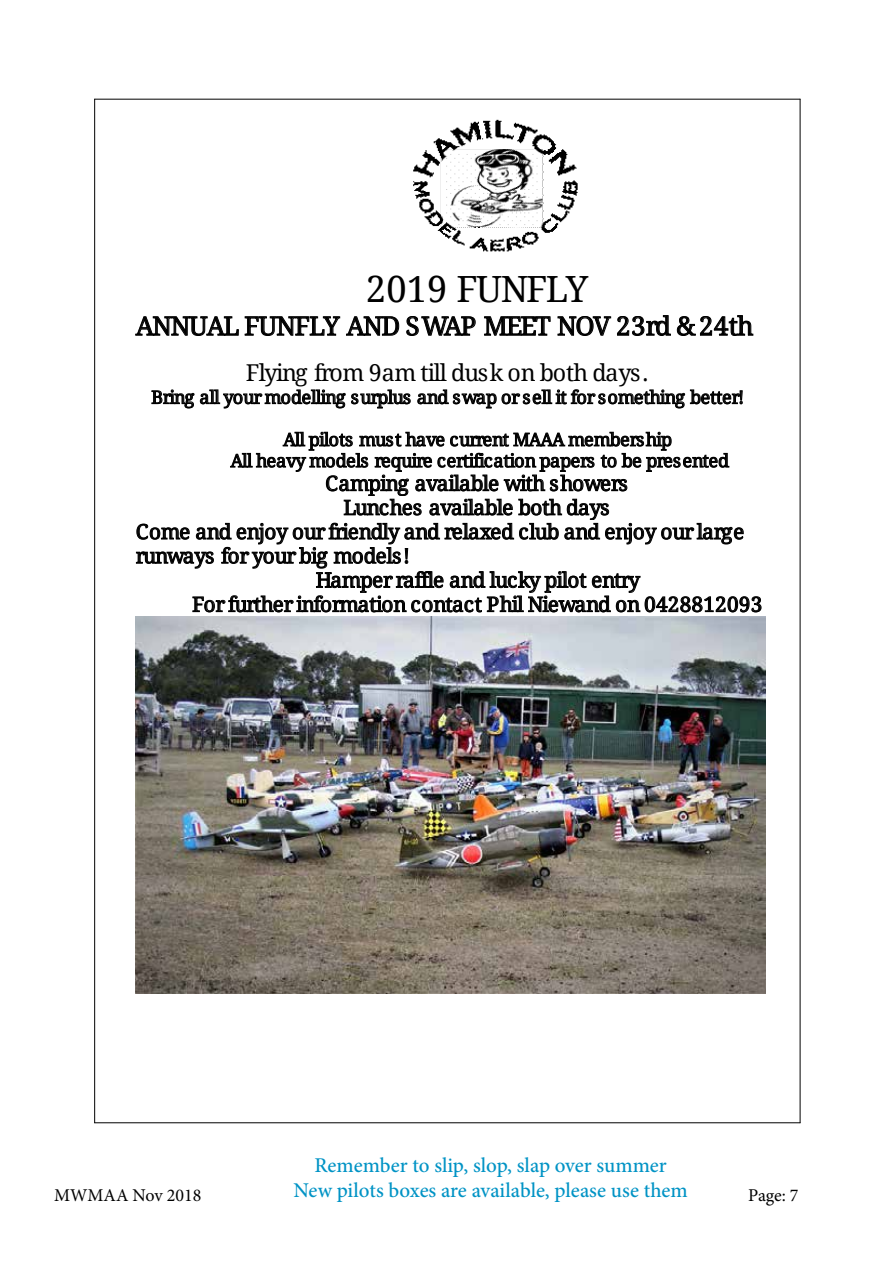
<style>
.page{position:relative;width:893px;height:1263px;background:#fff}
.page>*{position:absolute;margin:0;border:0;box-sizing:border-box;transform-origin:0 0}
.t1{font:36.15px "serif";letter-spacing:-.04em;color:#000}
.t2{font:25.8px "serif";letter-spacing:-.05em;color:#000}
.t3{font:23.25px "serif";letter-spacing:-.045em;color:#000}
.t4{font:500 21px/25.2px "Minion Pro";color:#0093c5;text-align:center}
.t5{font:20.7px "serif";letter-spacing:-.035em;color:#000}
.t6{font:20.7px "serif";letter-spacing:-.005em;color:#000}
.t7{font:18px/21.1px "serif";letter-spacing:-.05em;color:#000;text-align:center}
.t8{font:18px "Minion Pro";color:#000}
</style>
<div class="page">
<svg style="left:135px;top:316px;width:265px;height:20px"></svg>
<svg style="left:406px;top:316px;width:70px;height:20px"></svg>
<svg style="left:484px;top:316px;width:67px;height:20px"></svg>
<svg style="left:557px;top:315px;width:197px;height:21px"></svg>
<svg style="left:151px;top:389px;width:260px;height:19px"></svg>
<svg style="left:417px;top:389px;width:326px;height:19px"></svg>
<svg style="left:136px;top:431px;width:626px;height:182px"></svg>
<img style="left:413px;top:119px;width:165px;height:133px">
<img style="left:136px;top:617px;width:630px;height:377px">
<hr style="left:94px;top:99px;width:706px;height:1px;background:#000">
<hr style="left:94px;top:1122px;width:706px;height:1px;background:#000">
<hr style="left:94px;top:99px;width:1px;height:1024px;background:#000">
<hr style="left:800px;top:99px;width:1px;height:1024px;background:#000">
<h1 class="t1" style="left:366px;top:265px;width:224px">2019 FUNFLY</h1>
<p class="t2" style="left:136px;top:308px;width:619px">ANNUAL FUNFLY AND SWAP MEET NOV 23rd &amp; 24th</p>
<p class="t3" style="left:246px;top:357px;width:404px">Flying from 9am till dusk on both days.</p>
<p class="t7" style="left:151px;top:386px;width:594px">Bring all your modelling surplus and swap or sell it for something better!</p>
<p class="t7" style="left:231px;top:428px;width:500px">All pilots must have current MAAA membership<br>All heavy models require certification papers to be presented</p>
<p class="t5" style="left:325px;top:469px;width:304px">Camping available with showers</p>
<p class="t5" style="left:343px;top:493px;width:268px">Lunches available both days</p>
<p class="t5" style="left:136px;top:517px;width:610px">Come and enjoy our friendly and relaxed club and enjoy our large</p>
<p class="t5" style="left:136px;top:541px;width:276px">runways for your big models!</p>
<p class="t5" style="left:316px;top:566px;width:326px">Hamper raffle and lucky pilot entry</p>
<p class="t6" style="left:192px;top:590px;width:572px">For further information contact Phil Niewand on 0428812093</p>
<p class="t4" style="left:293px;top:1153px;width:396px">Remember to slip, slop, slap over summer<br>New pilots boxes are available, please use them</p>
<p class="t8" style="left:54px;top:1183px;width:149px">MWMAA Nov 2018</p>
<p class="t8" style="left:748px;top:1183px;width:52px">Page: 7</p>
</div>
